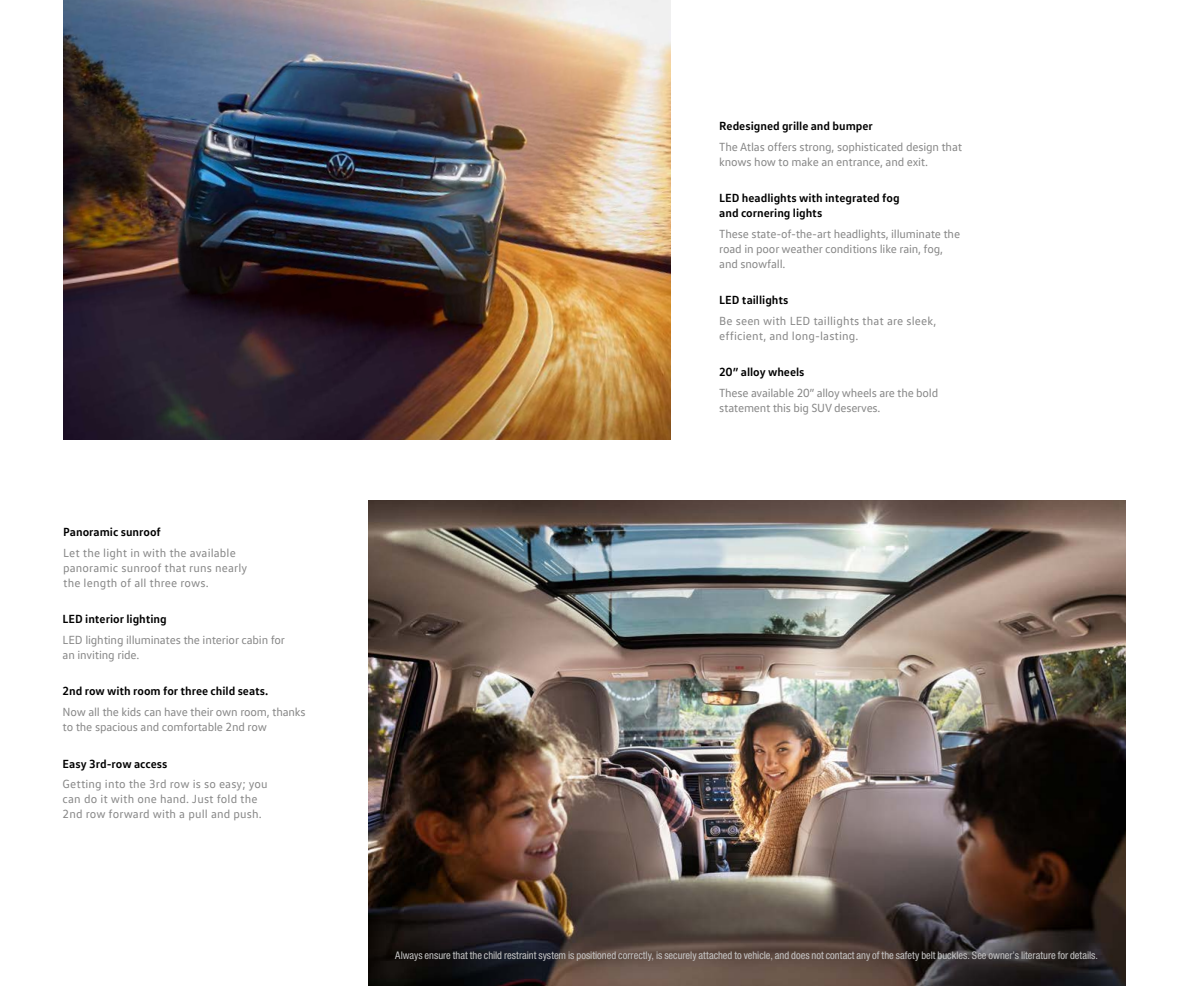
<style>
.page{position:relative;width:1188px;height:986px;background:#fff}
.page>*{position:absolute;margin:0;border:0;box-sizing:border-box;transform-origin:0 0}
.t1{font:12px/15px "VW Text";letter-spacing:-.015em;color:#878787}
.t2{font:12px/15px "VW Text";letter-spacing:.01em;color:#878787}
.t3{font:700 12px/15px "VW Text";color:#000}
.t4{font:condensed 10.5px "Helvetica Neue LT Std";color:#c6c6c6}
</style>
<div class="page">
<img style="left:63px;top:0;width:607px;height:439px">
<img style="left:369px;top:500px;width:756px;height:486px">
<p class="t3" style="left:63px;top:524px;width:99px">Panoramic sunroof</p>
<p class="t2" style="left:63px;top:545px;width:186px">Let the light in with the available panoramic sunroof that runs nearly the length of all three rows.</p>
<p class="t3" style="left:63px;top:611px;width:106px">LED interior lighting</p>
<p class="t1" style="left:63px;top:632px;width:224px">LED lighting illuminates the interior cabin for an inviting ride.</p>
<p class="t3" style="left:63px;top:683px;width:207px">2nd row with room for three child seats.</p>
<p class="t1" style="left:63px;top:704px;width:244px">Now all the kids can have their own room, thanks to the spacious and comfortable 2nd row</p>
<p class="t3" style="left:63px;top:755px;width:106px">Easy 3rd-row access</p>
<p class="t2" style="left:63px;top:776px;width:207px">Getting into the 3rd row is so easy; you can do it with one hand. Just fold the<br>2nd row forward with a pull and push.</p>
<p class="t3" style="left:719px;top:118px;width:155px">Redesigned grille and bumper</p>
<p class="t1" style="left:719px;top:139px;width:244px">The Atlas offers strong, sophisticated design that knows how to make an entrance, and exit.</p>
<p class="t3" style="left:719px;top:190px;width:182px">LED headlights with integrated fog and cornering lights</p>
<p class="t1" style="left:719px;top:226px;width:242px">These state-of-the-art headlights, illuminate the road in poor weather conditions like rain, fog, and snowfall.</p>
<p class="t3" style="left:719px;top:292px;width:71px">LED taillights</p>
<p class="t2" style="left:719px;top:313px;width:219px">Be seen with LED taillights that are sleek, efficient, and long-lasting.</p>
<p class="t3" style="left:719px;top:364px;width:87px">20” alloy wheels</p>
<p class="t1" style="left:719px;top:385px;width:220px">These available 20” alloy wheels are the bold statement this big SUV deserves.</p>
<p class="t4" style="left:395px;top:949px;width:704px">Always ensure that the child restraint system is positioned correctly, is securely attached to vehicle, and does not contact any of the safety belt buckles. See owner’s literature for details.</p>
</div>
